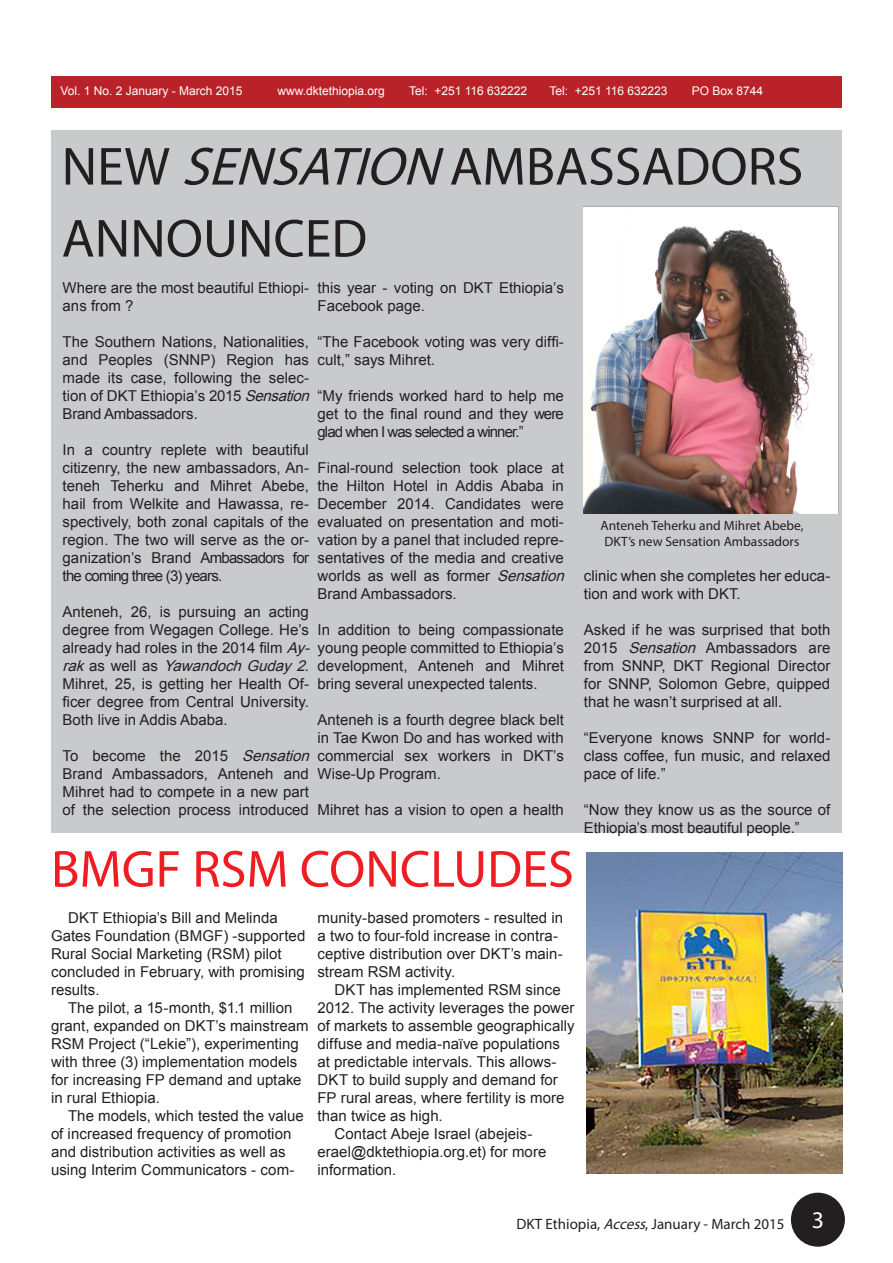
<style>
.page{position:relative;width:893px;height:1263px;background:#fff}
.page>*{position:absolute;margin:0;border:0;box-sizing:border-box;transform-origin:0 0}
.t1{font:54px/72px "Myriad Pro";color:#231f20}
.t2{font:52.5px "Myriad Pro";color:#ee1d23}
.bodytext{font:15px/18px "Arial";color:#231f20}
.bodytext-2{font:15px/18px "Arial";letter-spacing:-.06em;color:#231f20}
.t3{font:15px "Myriad Pro";color:#231f20}
.t4{font:13.5px/16.2px "Myriad Pro";color:#231f20;text-align:center}
.t5{font:12px "Arial";color:#fff}
.s1{font-style:italic}
.s2{font-size:24px;color:#fff}
</style>
<div class="page">
<div style="left:51px;top:131px;width:791px;height:702px;background:#c9cacc"></div>
<div style="left:791px;top:1193px;width:54px;height:54px;background:#231f20;border-radius:50%"></div>
<div style="left:51px;top:77px;width:791px;height:31px;background:#b92228"></div>
<img style="left:584px;top:207px;width:254px;height:306px">
<img style="left:587px;top:853px;width:256px;height:320px">
<p class="t5" style="left:60px;top:82px;width:184px">Vol. 1 No. 2 January - March 2015</p>
<p class="t5" style="left:277px;top:82px;width:109px">www.dktethiopia.org</p>
<p class="t5" style="left:409px;top:82px;width:120px">Tel: +251 116 632222</p>
<p class="t5" style="left:549px;top:82px;width:120px">Tel: +251 116 632223</p>
<p class="t5" style="left:692px;top:82px;width:73px">PO Box 8744</p>
<p class="t1" style="left:62px;top:130px;width:743px">NEW <span class="s1">SENSATION</span> AMBASSADORS<br>ANNOUNCED</p>
<p class="bodytext" style="left:63px;top:278px;width:248px">Where are the most beautiful Ethiopi&shy;ans from ?</p>
<p class="bodytext" style="left:63px;top:332px;width:503px">The Southern Nations, Nationalities,<br>and Peoples (SNNP) Region has<br>made its case, following the selec-<br>tion of DKT Ethiopia’s 2015 <span class="s1">Sensation</span> “My friends worked hard to help me Brand Ambassadors.</p>
<p class="bodytext" style="left:63px;top:440px;width:248px;text-align:justify">In a country replete with beautiful citizenry, the new ambassadors, An&shy;teneh Teherku and Mihret Abebe, hail from Welkite and Hawassa, re&shy;spectively, both zonal capitals of the region. The two will serve as the or&shy;ganization’s Brand Ambassadors for the coming three (3) years.</p>
<p class="bodytext" style="left:63px;top:602px;width:503px">Anteneh, 26, is pursuing an acting<br>degree from Wegagen College. He’s<br>already had roles in the 2014 film <span class="s1">Ay-</span> young people committed to Ethiopia’s <span class="s1">rak</span>a s w e l l a s <span class="s1">YawandochGuday2</span>.<br>Mihret, 25, is getting her Health Of-<br>ficer degree from Central University.<br>Both live in Addis Ababa.</p>
<p class="bodytext" style="left:63px;top:746px;width:503px">To become the 2015 <span class="s1">Sensation</span> commercial sex workers in DKT’s Brand Ambassadors, Anteneh and<br>Mihret had to compete in a new part<br>of the selection process introduced</p>
<p class="bodytext" style="left:317px;top:278px;width:248px">this year - voting on DKT Ethiopia’s<br>Facebook page.</p>
<p class="bodytext" style="left:317px;top:332px;width:248px">“The Facebook voting was very diffi&shy;cult,” says Mihret.</p>
<p class="bodytext-2" style="left:317px;top:404px;width:248px">get to the final round and they were glad when I was selected a winner.”</p>
<p class="bodytext" style="left:317px;top:458px;width:253px">Final-round selection took place at the Hilton Hotel in Addis Ababa in December 2014. Candidates were evaluated on presentation and moti&shy;vation by a panel that included repre&shy;sentatives of the media and creative worlds as well as former <span class="s1">Sensation </span>Brand Ambassadors.</p>
<p class="bodytext" style="left:317px;top:620px;width:248px">In addition to being compassionate</p>
<p class="bodytext" style="left:317px;top:656px;width:248px">development, Anteneh and Mihret bring several unexpected talents.</p>
<p class="bodytext" style="left:317px;top:710px;width:248px">Anteneh is a fourth degree black belt in Tae Kwon Do and has worked with</p>
<p class="bodytext" style="left:317px;top:764px;width:125px">Wise-Up Program.</p>
<p class="bodytext" style="left:317px;top:800px;width:248px">Mihret has a vision to open a health</p>
<p class="t2" style="left:51px;top:837px;width:524px">BMGF RSM CONCLUDES</p>
<p class="bodytext" style="left:51px;top:908px;width:256px;text-indent:17px">DKT Ethiopia’s Bill and Melinda<br>Gates Foundation (BMGF) -supported<br>Rural Social Marketing (RSM) pilot concluded in February, with promising results.</p>
<p class="bodytext" style="left:51px;top:998px;width:259px;text-indent:17px">The pilot, a 15-month, $1.1 million grant, expanded on DKT’s mainstream RSM Project (“Lekie”), experimenting with three (3) implementation models for increasing FP demand and uptake in rural Ethiopia.</p>
<p class="bodytext" style="left:51px;top:1106px;width:254px;text-indent:17px">The models, which tested the value of increased frequency of promotion and distribution activities as well as using Interim Communicators - com-</p>
<p class="bodytext" style="left:317px;top:908px;width:247px">munity-based promoters - resulted in a two to four-fold increase in contra&shy;ceptive distribution over DKT’s main&shy;stream RSM activity.</p>
<p class="bodytext" style="left:317px;top:980px;width:259px;text-indent:17px">DKT has implemented RSM since 2012. The activity leverages the power of markets to assemble geographically diffuse and media-naïve populations at predictable intervals. This allows-DKT to build supply and demand for FP rural areas, where fertility is more than twice as high.</p>
<p class="bodytext" style="left:317px;top:1124px;width:230px;text-indent:17px">Contact Abeje Israel (abejeis&shy;erael@dktethiopia.org.et) for more information.</p>
<p class="t4" style="left:600px;top:517px;width:205px">Anteneh Teherku and Mihret Abebe,<br>DKT’s new Sensation Ambassadors</p>
<p class="bodytext" style="left:584px;top:566px;width:248px">clinic when she completes her educa&shy;tion and work with DKT.</p>
<p class="bodytext" style="left:584px;top:620px;width:248px;text-align:justify">Asked if he was surprised that both 2015 <span class="s1">Sensation</span> Ambassadors are from SNNP, DKT Regional Director for SNNP, Solomon Gebre, quipped that he wasn’t surprised at all.</p>
<p class="bodytext" style="left:584px;top:728px;width:248px;text-align:justify">“Everyone knows SNNP for world&shy;class coffee, fun music, and relaxed pace of life.”</p>
<p class="bodytext" style="left:584px;top:800px;width:248px">“Now they know us as the source of<br>Ethiopia’s most beautiful people.”</p>
<p class="t3" style="left:517px;top:1214px;width:309px">DKT Ethiopia, <span class="s1">Access</span>, January - March 2015 <span class="s2">3</span></p>
</div>
